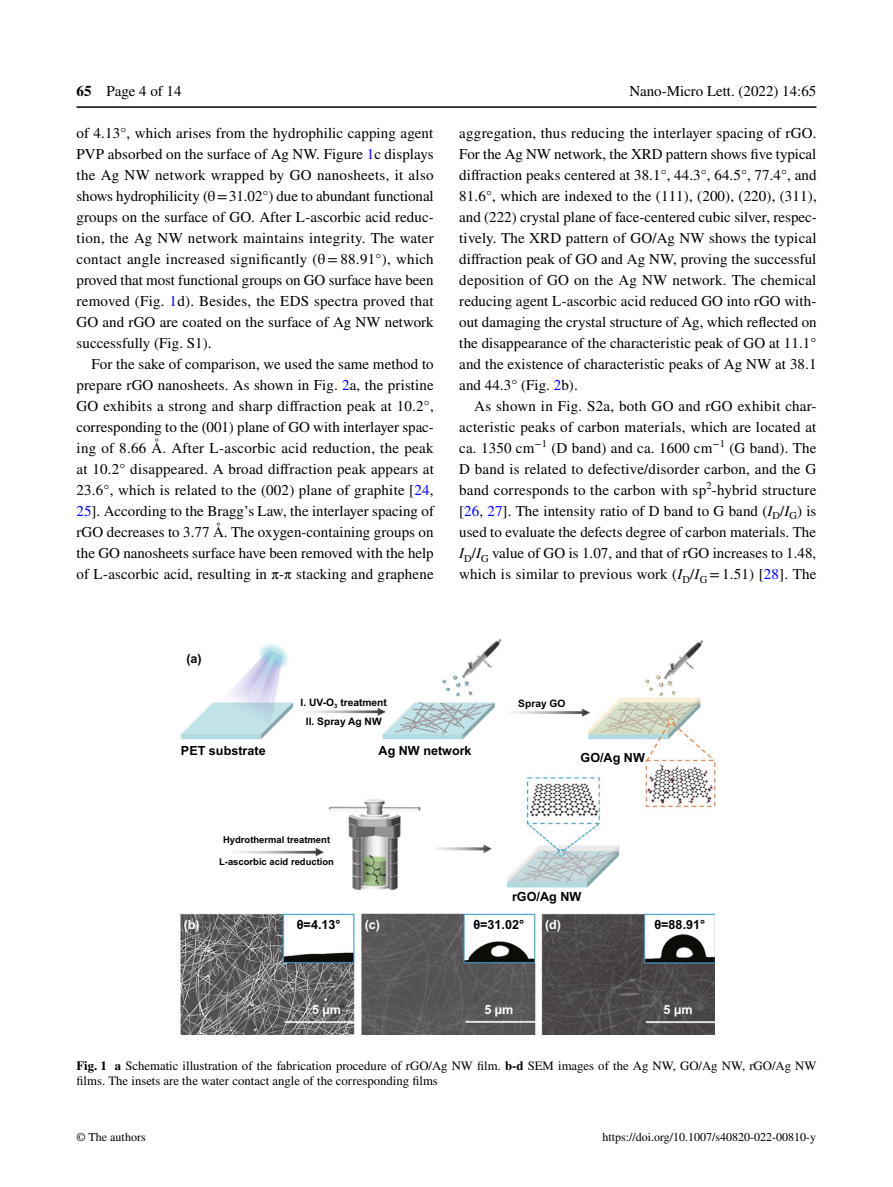
<style>
.page{position:relative;width:893px;height:1187px;background:#fff}
.page>*{position:absolute;margin:0;border:0;box-sizing:border-box;transform-origin:0 0}
.t1{font:15px/21px "STIX";letter-spacing:.005em;color:#000;text-align:justify}
.t2{font:12.75px/15px "STIX";color:#000}
.t3{font:12.6px "Arial Bold MT2";color:#000}
.t4{font:12.6px "Arial Bold MT2";color:#fff}
.t5{font:12px "STIX";color:#000}
.t6{font:12px "STIX Regular 3";color:#000}
.t7{font:10.2px "Arial Bold MT2";color:#000}
.t8{font:9.45px "Arial Bold MT2";color:#000}
.s1{font-weight:700}
.s2{color:#00f}
.s3{font-style:italic}
</style>
<div class="page">
<hr style="left:77px;top:106px;width:739px;height:2px;background:#000">
<img style="left:180px;top:913px;width:535px;height:121px">
<img style="left:180px;top:639px;width:536px;height:250px">
<svg style="left:365px;top:854px;width:21px;height:30px"></svg>
<p class="t1" style="left:77px;top:81px;width:107px"><span class="s1">65</span> Page 4 of 14</p>
<p class="t1" style="left:629px;top:81px;width:188px">Nano-Micro Lett. (2022) 14:65</p>
<p class="t1" style="left:77px;top:123px;width:359px">of 4.13°, which arises from the hydrophilic capping agent PVP absorbed on the surface of Ag NW. Figure <span class="s2">1</span>c displays the Ag NW network wrapped by GO nanosheets, it also shows hydrophilicity (θ=31.02°) due to abundant functional groups on the surface of GO. After L-ascorbic acid reduc&shy;tion, the Ag NW network maintains integrity. The water contact angle increased significantly (θ=88.91°), which proved that most functional groups on GO surface have been removed (Fig. <span class="s2">1</span>d). Besides, the EDS spectra proved that GO and rGO are coated on the surface of Ag NW network successfully (Fig. S1).</p>
<p class="t1" style="left:77px;top:354px;width:359px;text-indent:15px">For the sake of comparison, we used the same method to prepare rGO nanosheets. As shown in Fig. <span class="s2">2</span>a, the pristine GO exhibits a strong and sharp diffraction peak at 10.2°, corresponding to the (001) plane of GO with interlayer spac&shy;ing of 8.66 Å. After L-ascorbic acid reduction, the peak at 10.2° disappeared. A broad diffraction peak appears at 23.6°, which is related to the (002) plane of graphite [<span class="s2">24</span>, <span class="s2">25</span>]. According to the Bragg’s Law, the interlayer spacing of rGO decreases to 3.77 Å. The oxygen-containing groups on the GO nanosheets surface have been removed with the help of L-ascorbic acid, resulting in π-π stacking and graphene</p>
<p class="t1" style="left:459px;top:123px;width:359px">aggregation, thus reducing the interlayer spacing of rGO.<br>For the Ag NW network, the XRD pattern shows five typical diffraction peaks centered at 38.1°, 44.3°, 64.5°, 77.4°, and 81.6°, which are indexed to the (111), (200), (220), (311), and (222) crystal plane of face-centered cubic silver, respec&shy;tively. The XRD pattern of GO/Ag NW shows the typical diffraction peak of GO and Ag NW, proving the successful deposition of GO on the Ag NW network. The chemical reducing agent L-ascorbic acid reduced GO into rGO with&shy;out damaging the crystal structure of Ag, which reflected on the disappearance of the characteristic peak of GO at 11.1° and the existence of characteristic peaks of Ag NW at 38.1 and 44.3° (Fig. <span class="s2">2</span>b).</p>
<p class="t1" style="left:459px;top:396px;width:359px;text-indent:15px">As shown in Fig. S2a, both GO and rGO exhibit char&shy;acteristic peaks of carbon materials, which are located at ca. 1350 cm<sup>−1</sup> (D band) and ca. 1600 cm<sup>−1</sup> (G band). The D band is related to defective/disorder carbon, and the G band corresponds to the carbon with sp<sup>2</sup>-hybrid structure [<span class="s2">26</span>, <span class="s2">27</span>]. The intensity ratio of D band to G band (<span class="s3">I</span><sub>D</sub>/<span class="s3">I</span><sub>G</sub>) is used to evaluate the defects degree of carbon materials. The <span class="s3">I</span><sub>D</sub>/<span class="s3">I</span><sub>G</sub> value of GO is 1.07, and that of rGO increases to 1.48, which is similar to previous work (<span class="s3">I</span><sub>D</sub>/<span class="s3">I</span><sub>G</sub> =1.51) [<span class="s2">28</span>]. The</p>
<p class="t3" style="left:186px;top:649px;width:17px">(a)</p>
<p class="t7" style="left:301px;top:695px;width:88px">I. UV-O<sub>3</sub> treatment</p>
<p class="t7" style="left:518px;top:696px;width:49px">Spray GO</p>
<p class="t7" style="left:306px;top:714px;width:77px">II. Spray Ag NW</p>
<p class="t3" style="left:181px;top:741px;width:86px">PET substrate</p>
<p class="t3" style="left:379px;top:741px;width:95px">Ag NW network</p>
<p class="t8" style="left:223px;top:832px;width:109px">Hydrothermal treatment</p>
<p class="t8" style="left:219px;top:855px;width:116px">L-ascorbic acid reduction</p>
<p class="t3" style="left:580px;top:748px;width:66px">GO/Ag NW</p>
<p class="t3" style="left:512px;top:887px;width:71px">rGO/Ag NW</p>
<p class="t4" style="left:184px;top:915px;width:18px">(b)</p>
<p class="t3" style="left:297px;top:915px;width:45px">θ=4.13°</p>
<p class="t4" style="left:365px;top:915px;width:17px">(c)</p>
<p class="t4" style="left:545px;top:915px;width:18px">(d)</p>
<p class="t3" style="left:473px;top:915px;width:52px">θ=31.02°</p>
<p class="t3" style="left:654px;top:915px;width:52px">θ=88.91°</p>
<p class="t4" style="left:312px;top:1000px;width:30px">5 µm</p>
<p class="t4" style="left:484px;top:1000px;width:30px">5 µm</p>
<p class="t4" style="left:664px;top:1000px;width:30px">5 µm</p>
<p class="t2" style="left:77px;top:1058px;width:741px"><span class="s1">Fig. 1 a</span> Schematic illustration of the fabrication procedure of rGO/Ag NW film. <span class="s1">b-d</span> SEM images of the Ag NW, GO/Ag NW, rGO/Ag NW films. The insets are the water contact angle of the corresponding films</p>
<p class="t6" style="left:77px;top:1128px;width:71px">© The authors</p>
<p class="t5" style="left:602px;top:1128px;width:215px">https://doi.org/10.1007/s40820-022-00810-y</p>
</div>
